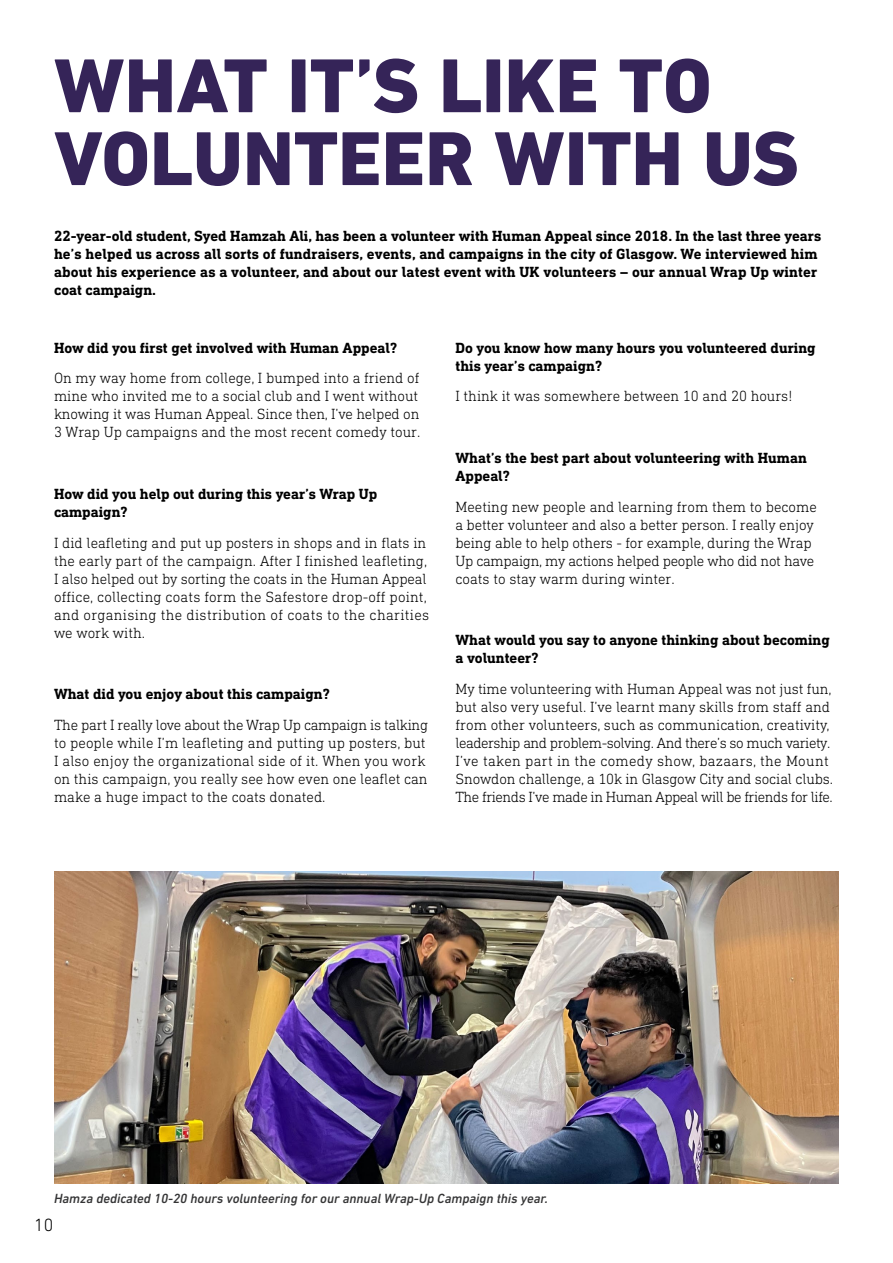
<style>
.page{position:relative;width:893px;height:1263px;background:#fff}
.page>*{position:absolute;margin:0;border:0;box-sizing:border-box;transform-origin:0 0}
.t1{font:800 77.55px/72.9px "DIN Next LT Pro";letter-spacing:.005em;color:#352458}
.t2{font:300 18px "DIN Next LT Pro";color:#000}
.t3{font:300 15px/18px "DIN Next Slab Pro";color:#000}
.t4{font:700 15px/18px "DIN Next Slab Pro";color:#000}
.t5{font:italic 500 13.5px "DIN Next LT Pro";color:#020203}
</style>
<div class="page">
<img style="left:54px;top:871px;width:785px;height:312px">
<h1 class="t1" style="left:54px;top:49px;width:746px">WHAT IT’S LIKE TO<br>VOLUNTEER WITH US</h1>
<p class="t4" style="left:54px;top:227px;width:769px">22-year-old student, Syed Hamzah Ali, has been a volunteer with Human Appeal since 2018. In the last three years he’s helped us across all sorts of fundraisers, events, and campaigns in the city of Glasgow. We interviewed him about his experience as a volunteer, and about our latest event with UK volunteers – our annual Wrap Up winter coat campaign.</p>
<p class="t4" style="left:54px;top:339px;width:345px">How did you first get involved with Human Appeal?</p>
<p class="t3" style="left:54px;top:369px;width:368px">On my way home from college, I bumped into a friend of mine who invited me to a social club and I went without knowing it was Human Appeal. Since then, I’ve helped on 3 Wrap Up campaigns and the most recent comedy tour.</p>
<p class="t4" style="left:54px;top:485px;width:325px">How did you help out during this year’s Wrap Up campaign?</p>
<p class="t3" style="left:54px;top:533px;width:377px">I did leafleting and put up posters in shops and in flats in the early part of the campaign. After I finished leafleting, I also helped out by sorting the coats in the Human Appeal office, collecting coats form the Safestore drop-off point, and organising the distribution of coats to the charities we work with.</p>
<p class="t4" style="left:54px;top:685px;width:277px">What did you enjoy about this campaign?</p>
<p class="t3" style="left:54px;top:716px;width:376px">The part I really love about the Wrap Up campaign is talking to people while I’m leafleting and putting up posters, but I also enjoy the organizational side of it. When you work on this campaign, you really see how even one leaflet can make a huge impact to the coats donated.</p>
<p class="t4" style="left:455px;top:338px;width:362px">Do you know how many hours you volunteered during this year’s campaign?</p>
<p class="t3" style="left:455px;top:387px;width:338px">I think it was somewhere between 10 and 20 hours!</p>
<p class="t4" style="left:455px;top:449px;width:353px">What’s the best part about volunteering with Human<br>Appeal?</p>
<p class="t3" style="left:455px;top:497px;width:363px">Meeting new people and learning from them to become a better volunteer and also a better person. I really enjoy being able to help others - for example, during the Wrap Up campaign, my actions helped people who did not have coats to stay warm during winter.</p>
<p class="t4" style="left:455px;top:631px;width:376px">What would you say to anyone thinking about becoming a volunteer?</p>
<p class="t3" style="left:455px;top:680px;width:379px">My time volunteering with Human Appeal was not just fun, but also very useful. I’ve learnt many skills from staff and from other volunteers, such as communication, creativity, leadership and problem-solving. And there’s so much variety.<br>I’ve taken part in the comedy show, bazaars, the Mount Snowdon challenge, a 10k in Glasgow City and social clubs.<br>The friends I’ve made in Human Appeal will be friends for life.</p>
<p class="t5" style="left:54px;top:1190px;width:496px">Hamza dedicated 10-20 hours volunteering for our annual Wrap-Up Campaign this year.</p>
<p class="t2" style="left:34px;top:1215px;width:21px">10</p>
</div>
